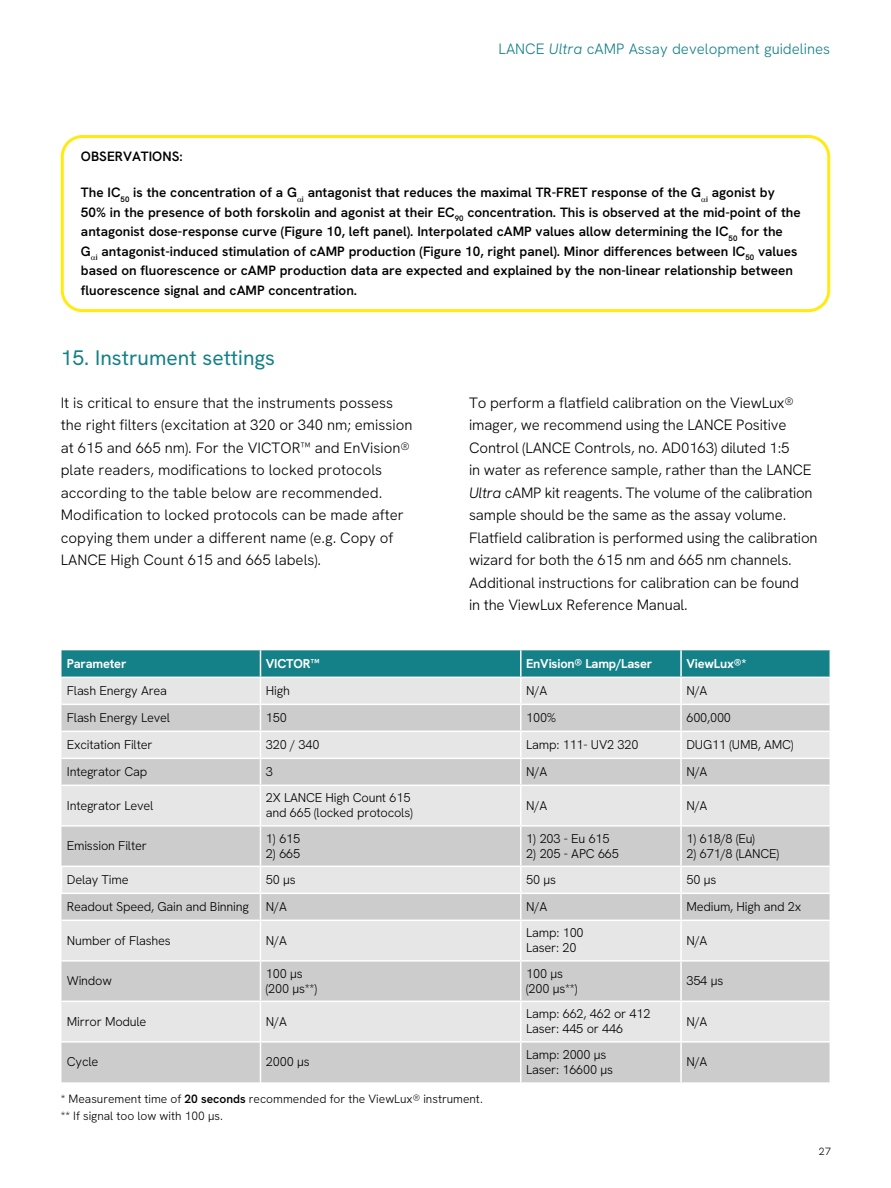
<style>
.page{position:relative;width:891px;height:1188px;background:#fff}
.page>*{position:absolute;margin:0;border:0;box-sizing:border-box;transform-origin:0 0}
.t1{font:21px "Hanken Grotesk";color:#148087}
.t2{font:300 15px/22.5px "Hanken Grotesk";letter-spacing:-.01em;color:#000}
.t3{font:300 15px "Hanken Grotesk";color:#148087}
.t4{font:600 13.5px/19.5px "Hanken Grotesk";color:#000}
.t5{font:300 12.75px/15.3px "Hanken Grotesk";letter-spacing:-.015em;color:#000}
.t6{font:700 12.75px "Hanken Grotesk";letter-spacing:-.015em;color:#fff}
.t7{font:300 12px/16.5px "Hanken Grotesk";color:#000}
.t8{font:300 10.5px "Hanken Grotesk";color:#000}
.s1{font-style:italic}
.s2{font-weight:600}
</style>
<div class="page">
<div style="left:61px;top:135px;width:769px;height:177px;border:3px solid #ffeb0f;border-radius:20px"></div>
<svg style="left:62px;top:786px;width:768px;height:296px;background:#d9d9d9"></svg>
<svg style="left:62px;top:650px;width:769px;height:135px;background:#b5c9cb"></svg>
<hr style="left:260px;top:786px;width:1px;height:39px;background:#fff">
<hr style="left:520px;top:786px;width:2px;height:39px;background:#fff">
<hr style="left:680px;top:786px;width:2px;height:39px;background:#fff">
<hr style="left:62px;top:825px;width:198px;height:2px;background:#fff">
<hr style="left:260px;top:825px;width:261px;height:2px;background:#fff">
<hr style="left:260px;top:827px;width:1px;height:39px;background:#fff">
<hr style="left:521px;top:825px;width:160px;height:2px;background:#fff">
<hr style="left:520px;top:827px;width:2px;height:39px;background:#fff">
<hr style="left:681px;top:825px;width:150px;height:2px;background:#fff">
<hr style="left:680px;top:827px;width:2px;height:39px;background:#fff">
<hr style="left:520px;top:894px;width:2px;height:26px;background:#fff">
<hr style="left:680px;top:894px;width:2px;height:26px;background:#fff">
<hr style="left:260px;top:962px;width:1px;height:39px;background:#fff">
<hr style="left:520px;top:962px;width:2px;height:39px;background:#fff">
<hr style="left:680px;top:962px;width:2px;height:39px;background:#fff">
<hr style="left:260px;top:1043px;width:1px;height:39px;background:#fff">
<hr style="left:520px;top:1043px;width:2px;height:39px;background:#fff">
<hr style="left:680px;top:1043px;width:2px;height:39px;background:#fff">
<hr style="left:61px;top:866px;width:199px;height:1px;background:#fff">
<hr style="left:260px;top:866px;width:261px;height:1px;background:#fff">
<hr style="left:521px;top:866px;width:160px;height:1px;background:#fff">
<hr style="left:681px;top:866px;width:150px;height:1px;background:#fff">
<svg style="left:260px;top:867px;width:1px;height:53px"></svg>
<hr style="left:520px;top:867px;width:2px;height:26px;background:#fff">
<hr style="left:680px;top:867px;width:2px;height:26px;background:#fff">
<hr style="left:61px;top:893px;width:199px;height:1px;background:#fff">
<hr style="left:260px;top:893px;width:261px;height:1px;background:#fff">
<hr style="left:521px;top:893px;width:160px;height:1px;background:#fff">
<hr style="left:681px;top:893px;width:150px;height:1px;background:#fff">
<hr style="left:62px;top:920px;width:198px;height:1px;background:#fff">
<hr style="left:260px;top:920px;width:261px;height:1px;background:#fff">
<hr style="left:521px;top:920px;width:160px;height:1px;background:#fff">
<hr style="left:681px;top:920px;width:150px;height:1px;background:#fff">
<hr style="left:260px;top:921px;width:1px;height:39px;background:#fff">
<hr style="left:520px;top:921px;width:2px;height:39px;background:#fff">
<hr style="left:680px;top:921px;width:2px;height:39px;background:#fff">
<hr style="left:62px;top:960px;width:198px;height:2px;background:#fff">
<hr style="left:260px;top:960px;width:261px;height:2px;background:#fff">
<hr style="left:521px;top:960px;width:160px;height:2px;background:#fff">
<hr style="left:681px;top:960px;width:150px;height:2px;background:#fff">
<hr style="left:62px;top:1001px;width:198px;height:1px;background:#fff">
<hr style="left:260px;top:1001px;width:261px;height:1px;background:#fff">
<hr style="left:521px;top:1001px;width:160px;height:1px;background:#fff">
<hr style="left:681px;top:1001px;width:150px;height:1px;background:#fff">
<hr style="left:260px;top:1002px;width:1px;height:39px;background:#fff">
<hr style="left:520px;top:1002px;width:2px;height:39px;background:#fff">
<hr style="left:680px;top:1002px;width:2px;height:39px;background:#fff">
<hr style="left:62px;top:1041px;width:198px;height:2px;background:#fff">
<hr style="left:260px;top:1041px;width:261px;height:2px;background:#fff">
<hr style="left:521px;top:1041px;width:160px;height:2px;background:#fff">
<hr style="left:681px;top:1041px;width:150px;height:2px;background:#fff">
<p class="t3" style="left:499px;top:39px;width:333px">LANCE <span class="s1">Ultra</span> cAMP Assay development guidelines</p>
<p class="t4" style="left:81px;top:146px;width:103px">OBSERVATIONS:</p>
<p class="t4" style="left:81px;top:182px;width:721px">The IC<sub>50</sub> is the concentration of a G <sub>i</sub> antagonist that reduces the maximal TR-FRET response of the G <sub>i</sub> agonist by 50% in the presence of both forskolin and agonist at their EC<sub>90</sub> concentration. This is observed at the mid-point of the antagonist dose-response curve (Figure 10, left panel). Interpolated cAMP values allow determining the IC<sub>50</sub> for the<br>G <sub>i</sub> antagonist-induced stimulation of cAMP production (Figure 10, right panel). Minor differences between IC<sub>50</sub> values based on fluorescence or cAMP production data are expected and explained by the non-linear relationship between fluorescence signal and cAMP concentration.</p>
<h1 class="t1" style="left:61px;top:344px;width:216px">15. Instrument settings</h1>
<p class="t2" style="left:61px;top:391px;width:353px">It is critical to ensure that the instruments possess the right filters (excitation at 320 or 340 nm; emission at 615 and 665 nm). For the VICTOR™ and EnVision® plate readers, modifications to locked protocols according to the table below are recommended.<br>Modification to locked protocols can be made after copying them under a different name (e.g. Copy of LANCE High Count 615 and 665 labels).</p>
<p class="t2" style="left:469px;top:391px;width:350px">To perform a flatfield calibration on the ViewLux® imager, we recommend using the LANCE Positive Control (LANCE Controls, no. AD0163) diluted 1:5<br>in water as reference sample, rather than the LANCE <span class="s1">Ultra</span> cAMP kit reagents. The volume of the calibration sample should be the same as the assay volume.<br>Flatfield calibration is performed using the calibration wizard for both the 615 nm and 665 nm channels.<br>Additional instructions for calibration can be found<br>in the ViewLux Reference Manual.</p>
<p class="t6" style="left:67px;top:655px;width:61px">Parameter</p>
<p class="t6" style="left:266px;top:655px;width:55px">VICTOR™</p>
<p class="t6" style="left:526px;top:655px;width:127px">EnVision® Lamp/Laser</p>
<p class="t6" style="left:686px;top:655px;width:61px">ViewLux®*</p>
<p class="t5" style="left:67px;top:683px;width:102px">Flash Energy Area</p>
<p class="t5" style="left:266px;top:683px;width:25px">High</p>
<p class="t5" style="left:526px;top:683px;width:23px">N/A</p>
<p class="t5" style="left:686px;top:683px;width:23px">N/A</p>
<p class="t5" style="left:67px;top:710px;width:105px">Flash Energy Level</p>
<p class="t5" style="left:266px;top:710px;width:23px">150</p>
<p class="t5" style="left:526px;top:710px;width:32px">100%</p>
<p class="t5" style="left:686px;top:710px;width:46px">600,000</p>
<p class="t5" style="left:67px;top:737px;width:87px">Excitation Filter</p>
<p class="t5" style="left:266px;top:737px;width:55px">320 / 340</p>
<p class="t5" style="left:526px;top:737px;width:114px">Lamp: 111- UV2 320</p>
<p class="t5" style="left:686px;top:737px;width:108px">DUG11 (UMB, AMC)</p>
<p class="t5" style="left:67px;top:764px;width:82px">Integrator Cap</p>
<p class="t5" style="left:266px;top:764px;width:9px">3</p>
<p class="t5" style="left:526px;top:764px;width:23px">N/A</p>
<p class="t5" style="left:686px;top:764px;width:23px">N/A</p>
<p class="t5" style="left:67px;top:797px;width:88px">Integrator Level</p>
<p class="t5" style="left:266px;top:790px;width:148px">2X LANCE High Count 615 and 665 (locked protocols)</p>
<p class="t5" style="left:526px;top:797px;width:23px">N/A</p>
<p class="t5" style="left:686px;top:797px;width:23px">N/A</p>
<p class="t5" style="left:67px;top:838px;width:81px">Emission Filter</p>
<p class="t5" style="left:526px;top:830px;width:85px">1) 203 - Eu 615</p>
<p class="t5" style="left:526px;top:846px;width:94px">2) 205 - APC 665</p>
<p class="t5" style="left:686px;top:830px;width:70px">1) 618/8 (Eu)</p>
<p class="t5" style="left:686px;top:846px;width:94px">2) 671/8 (LANCE)</p>
<p class="t5" style="left:266px;top:830px;width:36px">1) 615</p>
<p class="t5" style="left:266px;top:846px;width:36px">2) 665</p>
<p class="t5" style="left:67px;top:872px;width:63px">Delay Time</p>
<p class="t5" style="left:266px;top:872px;width:31px">50 μs</p>
<p class="t5" style="left:526px;top:872px;width:31px">50 μs</p>
<p class="t5" style="left:686px;top:872px;width:31px">50 μs</p>
<p class="t5" style="left:67px;top:899px;width:183px">Readout Speed, Gain and Binning</p>
<p class="t5" style="left:266px;top:899px;width:23px">N/A</p>
<p class="t5" style="left:526px;top:899px;width:23px">N/A</p>
<p class="t5" style="left:686px;top:899px;width:116px">Medium, High and 2x</p>
<p class="t5" style="left:67px;top:932px;width:105px">Number of Flashes</p>
<p class="t5" style="left:266px;top:932px;width:23px">N/A</p>
<p class="t5" style="left:526px;top:925px;width:59px">Lamp: 100<br>Laser: 20</p>
<p class="t5" style="left:686px;top:932px;width:23px">N/A</p>
<p class="t5" style="left:67px;top:973px;width:47px">Window</p>
<p class="t5" style="left:266px;top:965px;width:53px">100 μs (200 μs**)</p>
<p class="t5" style="left:526px;top:965px;width:53px">100 μs (200 μs**)</p>
<p class="t5" style="left:686px;top:973px;width:38px">354 μs</p>
<p class="t5" style="left:67px;top:1013px;width:81px">Mirror Module</p>
<p class="t5" style="left:266px;top:1013px;width:23px">N/A</p>
<p class="t5" style="left:526px;top:1006px;width:126px">Lamp: 662, 462 or 412<br>Laser: 445 or 446</p>
<p class="t5" style="left:686px;top:1013px;width:23px">N/A</p>
<p class="t5" style="left:67px;top:1054px;width:33px">Cycle</p>
<p class="t5" style="left:266px;top:1054px;width:45px">2000 μs</p>
<p class="t5" style="left:526px;top:1046px;width:88px">Lamp: 2000 μs<br>Laser: 16600 μs</p>
<p class="t5" style="left:686px;top:1054px;width:23px">N/A</p>
<p class="t7" style="left:61px;top:1091px;width:424px">* Measurement time of <span class="s2">20 seconds</span> recommended for the ViewLux® instrument. ** If signal too low with 100 μs.</p>
<p class="t8" style="left:819px;top:1145px;width:14px">27</p>
</div>
